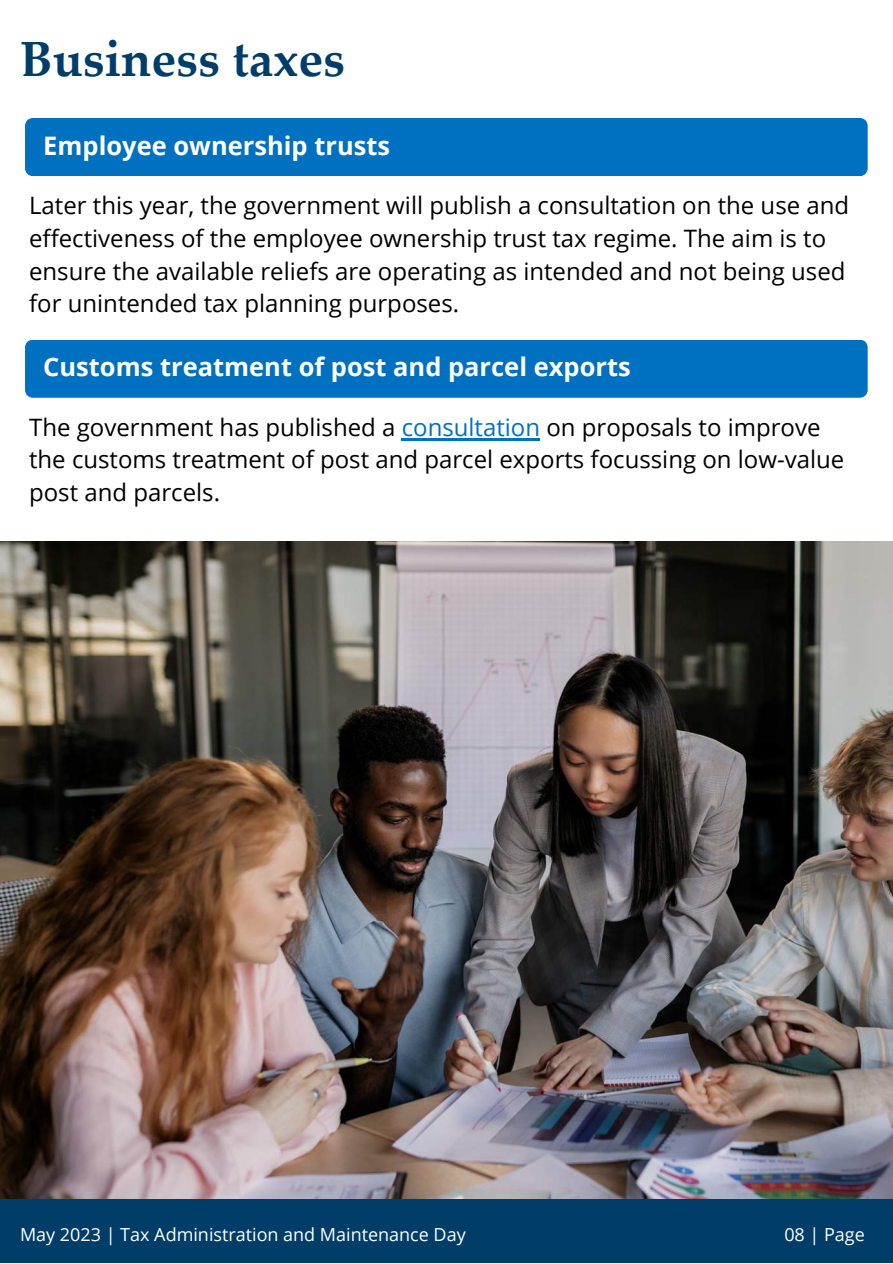
<style>
.page{position:relative;width:893px;height:1264px;background:#fff}
.page>*{position:absolute;margin:0;border:0;box-sizing:border-box;transform-origin:0 0}
.t1{font:700 49.5px "Palatino Linotype";color:#003d69}
.t2{font:700 25.5px "Open Sans";color:#fff}
.t3{font:24px/32.5px "Open Sans";color:#000}
.t4{font:18px "Open Sans";color:#fff}
.s1{color:#0070c0}
</style>
<div class="page">
<img style="left:0;top:541px;width:892px;height:658px">
<div style="left:0;top:1199px;width:892px;height:63px;background:#003d69"></div>
<div style="left:25px;top:118px;width:842px;height:58px;background:#0070c0"></div>
<hr style="left:402px;top:438px;width:138px;height:2px;background:#0070c0">
<div style="left:25px;top:340px;width:842px;height:57px;background:#0070c0"></div>
<h1 class="t1" style="left:20px;top:40px;width:326px">Business taxes</h1>
<p class="t2" style="left:43px;top:127px;width:348px">Employee ownership trusts</p>
<p class="t3" style="left:29px;top:189px;width:821px">Later this year, the government will publish a consultation on the use and effectiveness of the employee ownership trust tax regime. The aim is to ensure the available reliefs are operating as intended and not being used for unintended tax planning purposes.</p>
<p class="t2" style="left:43px;top:349px;width:589px">Customs treatment of post and parcel exports</p>
<p class="t3" style="left:29px;top:410px;width:816px">The government has published a <span class="s1">consultation</span> on proposals to improve the customs treatment of post and parcel exports focussing on low-value post and parcels.</p>
<p class="t4" style="left:20px;top:1221px;width:447px">May 2023 | Tax Administration and Maintenance Day</p>
<p class="t4" style="left:784px;top:1221px;width:82px">08 | Page</p>
</div>
